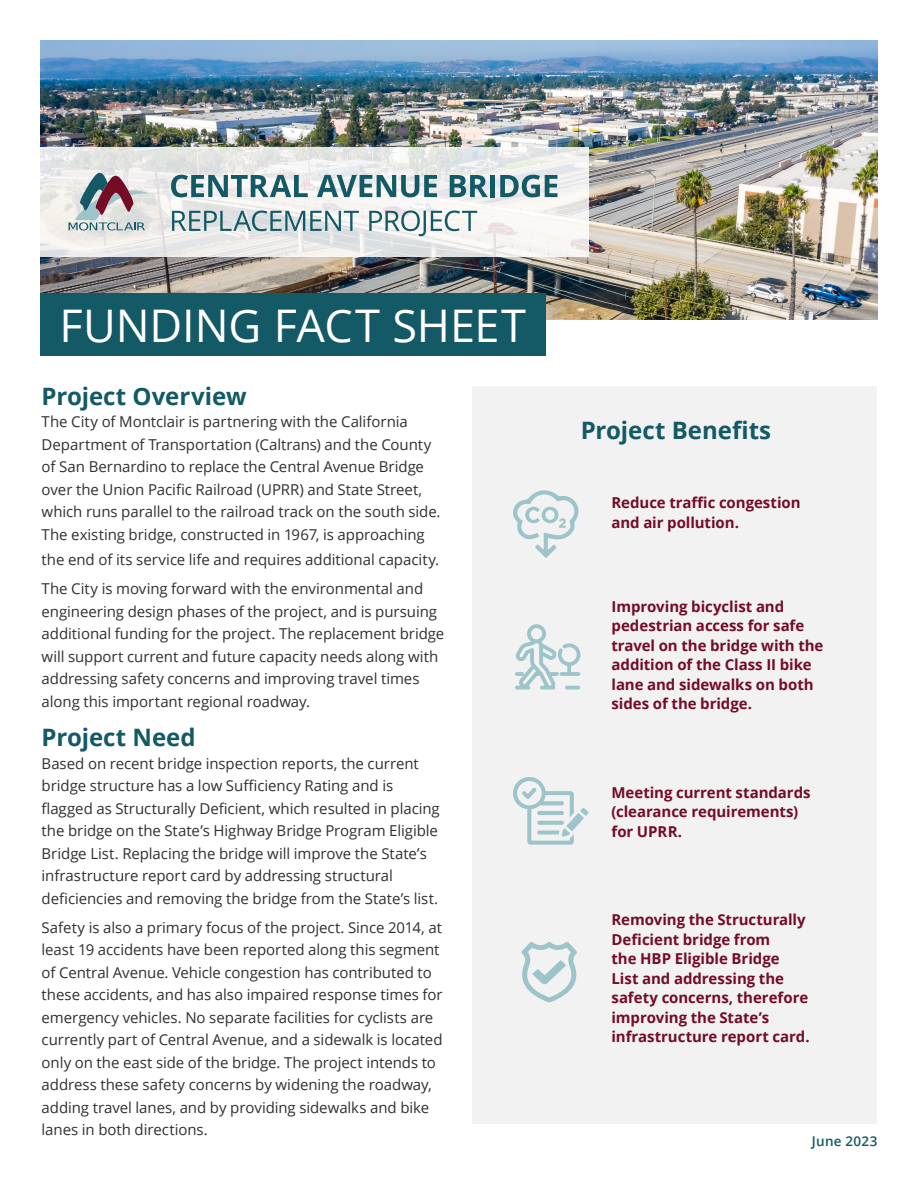
<style>
.page{position:relative;width:918px;height:1188px;background:#fff}
.page>*{position:absolute;margin:0;border:0;box-sizing:border-box;transform-origin:0 0}
.t1{font:45px "Open Sans";letter-spacing:-.005em;color:#fff}
.Header_1{font:700 24px "Open Sans";color:#135966}
.Body{font:15px/22.5px "Open Sans";letter-spacing:-.005em;color:#312f30}
.Body_2{font:700 15px/19.5px "Open Sans";letter-spacing:-.005em;color:#740c28}
.t2{font:600 13.5px "Open Sans";letter-spacing:.02em;color:#135966}
</style>
<div class="page">
<img style="left:40px;top:40px;width:838px;height:280px">
<div style="left:472px;top:386px;width:406px;height:737px;background:#f2f2f2"></div>
<svg style="left:40px;top:147px;width:549px;height:110px"></svg>
<div style="left:40px;top:294px;width:506px;height:62px;background:#135966"></div>
<svg style="left:171px;top:175px;width:137px;height:22px"></svg>
<svg style="left:317px;top:175px;width:120px;height:22px"></svg>
<svg style="left:450px;top:175px;width:38px;height:22px"></svg>
<hr style="left:491px;top:175px;width:4px;height:22px;background:#135966">
<svg style="left:500px;top:175px;width:57px;height:22px"></svg>
<svg style="left:172px;top:211px;width:187px;height:20px;background:#a4babf"></svg>
<svg style="left:369px;top:210px;width:108px;height:26px"></svg>
<svg style="left:68px;top:173px;width:81px;height:58px;background:#b4b1b6"></svg>
<svg style="left:513px;top:490px;width:66px;height:68px"></svg>
<svg style="left:515px;top:624px;width:65px;height:66px"></svg>
<svg style="left:565px;top:686px;width:15px;height:4px"></svg>
<svg style="left:513px;top:777px;width:76px;height:68px"></svg>
<svg style="left:521px;top:942px;width:56px;height:60px"></svg>
<p class="t1" style="left:59px;top:295px;width:468px">FUNDING FACT SHEET</p>
<p class="Header_1" style="left:42px;top:379px;width:207px">Project Overview</p>
<p class="Body" style="left:42px;top:410px;width:400px">The City of Montclair is partnering with the California Department of Transportation (Caltrans) and the County of San Bernardino to replace the Central Avenue Bridge over the Union Pacific Railroad (UPRR) and State Street, which runs parallel to the railroad track on the south side.<br>The existing bridge, constructed in 1967, is approaching</p>
<p class="Body" style="left:42px;top:548px;width:399px">the end of its service life and requires additional capacity.</p>
<p class="Body" style="left:42px;top:577px;width:404px">The City is moving forward with the environmental and engineering design phases of the project, and is pursuing additional funding for the project. The replacement bridge will support current and future capacity needs along with addressing safety concerns and improving travel times along this important regional roadway.</p>
<p class="Header_1" style="left:42px;top:720px;width:156px">Project Need</p>
<p class="Body" style="left:42px;top:751px;width:400px">Based on recent bridge inspection reports, the current bridge structure has a low Sufficiency Rating and is flagged as Structurally Deficient, which resulted in placing the bridge on the State’s Highway Bridge Program Eligible Bridge List. Replacing the bridge will improve the State’s infrastructure report card by addressing structural deficiencies and removing the bridge from the State’s list.</p>
<p class="Body" style="left:42px;top:916px;width:403px">Safety is also a primary focus of the project. Since 2014, at least 19 accidents have been reported along this segment of Central Avenue. Vehicle congestion has contributed to these accidents, and has also impaired response times for emergency vehicles. No separate facilities for cyclists are currently part of Central Avenue, and a sidewalk is located only on the east side of the bridge. The project intends to address these safety concerns by widening the roadway, adding travel lanes, and by providing sidewalks and bike lanes in both directions.</p>
<p class="Header_1" style="left:581px;top:413px;width:192px">Project Benefits</p>
<p class="Body_2" style="left:612px;top:493px;width:191px">Reduce traffic congestion and air pollution.</p>
<p class="Body_2" style="left:612px;top:596px;width:213px">Improving bicyclist and pedestrian access for safe travel on the bridge with the addition of the Class II bike lane and sidewalks on both sides of the bridge.</p>
<p class="Body_2" style="left:612px;top:782px;width:201px">Meeting current standards (clearance requirements) for UPRR.</p>
<p class="Body_2" style="left:612px;top:910px;width:200px">Removing the Structurally<br>Deficient bridge from<br>the HBP Eligible Bridge<br>List and addressing the safety concerns, therefore improving the State’s infrastructure report card.</p>
<p class="t2" style="left:812px;top:1132px;width:67px">June 2023</p>
</div>
